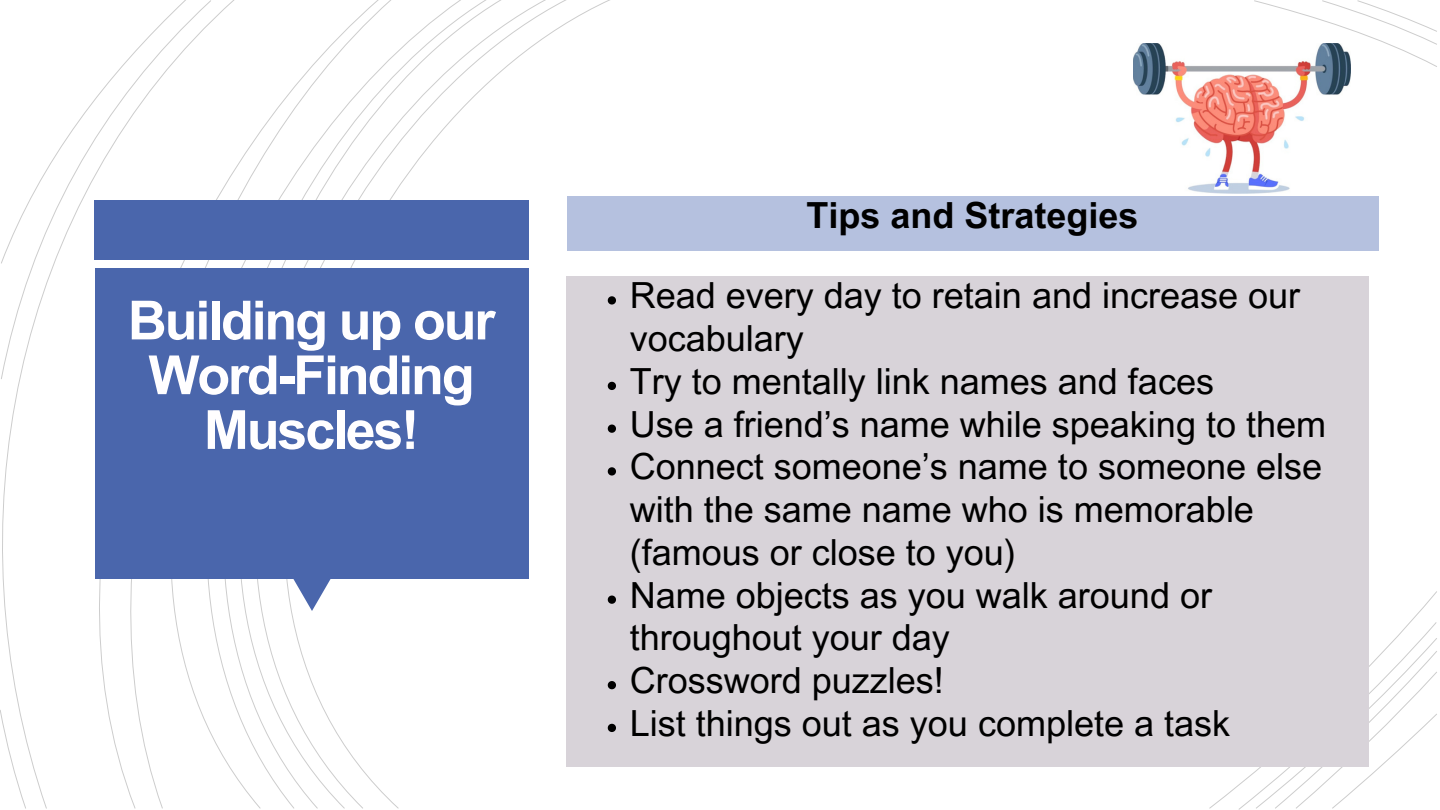
<style>
.page{position:relative;width:1440px;height:810px;background:#fff}
.page>*{position:absolute;margin:0;border:0;box-sizing:border-box;transform-origin:0 0}
.t1{font:700 54px/54.8px "Arial MT Pro";letter-spacing:-.04em;color:#fffeff;text-align:center}
.t2{font:36px/42.8px "Arial MT Pro";color:#000}
.t3{font:700 36px "Arial MT Pro";color:#000}
</style>
<div class="page">
<svg style="left:1254px;top:0;width:183px;height:67px"></svg>
<svg style="left:1238px;top:622px;width:199px;height:188px"></svg>
<svg style="left:235px;top:0;width:144px;height:809px"></svg>
<svg style="left:2px;top:0;width:233px;height:809px"></svg>
<svg style="left:1px;top:0;width:211px;height:380px"></svg>
<svg style="left:0;top:709px;width:27px;height:100px"></svg>
<svg style="left:1px;top:0;width:186px;height:264px"></svg>
<div style="left:95px;top:201px;width:434px;height:59px;background:#4a66ac"></div>
<svg style="left:293px;top:579px;width:38px;height:32px"></svg>
<div style="left:95px;top:269px;width:434px;height:310px;background:#4a66ac"></div>
<div style="left:567px;top:276px;width:802px;height:491px;background:#d8d3d9"></div>
<img style="left:1133px;top:43px;width:217px;height:151px">
<svg style="left:608px;top:296px;width:8px;height:9px"></svg>
<svg style="left:608px;top:382px;width:8px;height:8px"></svg>
<svg style="left:608px;top:425px;width:8px;height:8px"></svg>
<svg style="left:608px;top:467px;width:8px;height:9px"></svg>
<svg style="left:608px;top:596px;width:8px;height:8px"></svg>
<svg style="left:608px;top:681px;width:8px;height:8px"></svg>
<svg style="left:608px;top:724px;width:8px;height:8px"></svg>
<div style="left:567px;top:196px;width:811px;height:55px;background:#b5c1df"></div>
<p class="t1" style="left:128px;top:300px;width:369px">Building up our<br>Word-Finding<br>Muscles!</p>
<p class="t3" style="left:806px;top:202px;width:334px">Tips and Strategies</p>
<h1 class="t2" style="left:630px;top:279px;width:672px">Read every day to retain and increase our vocabulary</h1>
<p class="t2" style="left:630px;top:364px;width:586px">Try to mentally link names and faces</p>
<h2 class="t2" style="left:630px;top:407px;width:698px">Use a friend’s name while speaking to them</h2>
<p class="t2" style="left:630px;top:450px;width:694px">Connect someone’s name to someone else with the same name who is memorable (famous or close to you)</p>
<p class="t2" style="left:630px;top:578px;width:584px">Name objects as you walk around or throughout your day</p>
<p class="t2" style="left:630px;top:664px;width:316px">Crossword puzzles!</p>
<p class="t2" style="left:630px;top:706px;width:602px">List things out as you complete a task</p>
</div>
